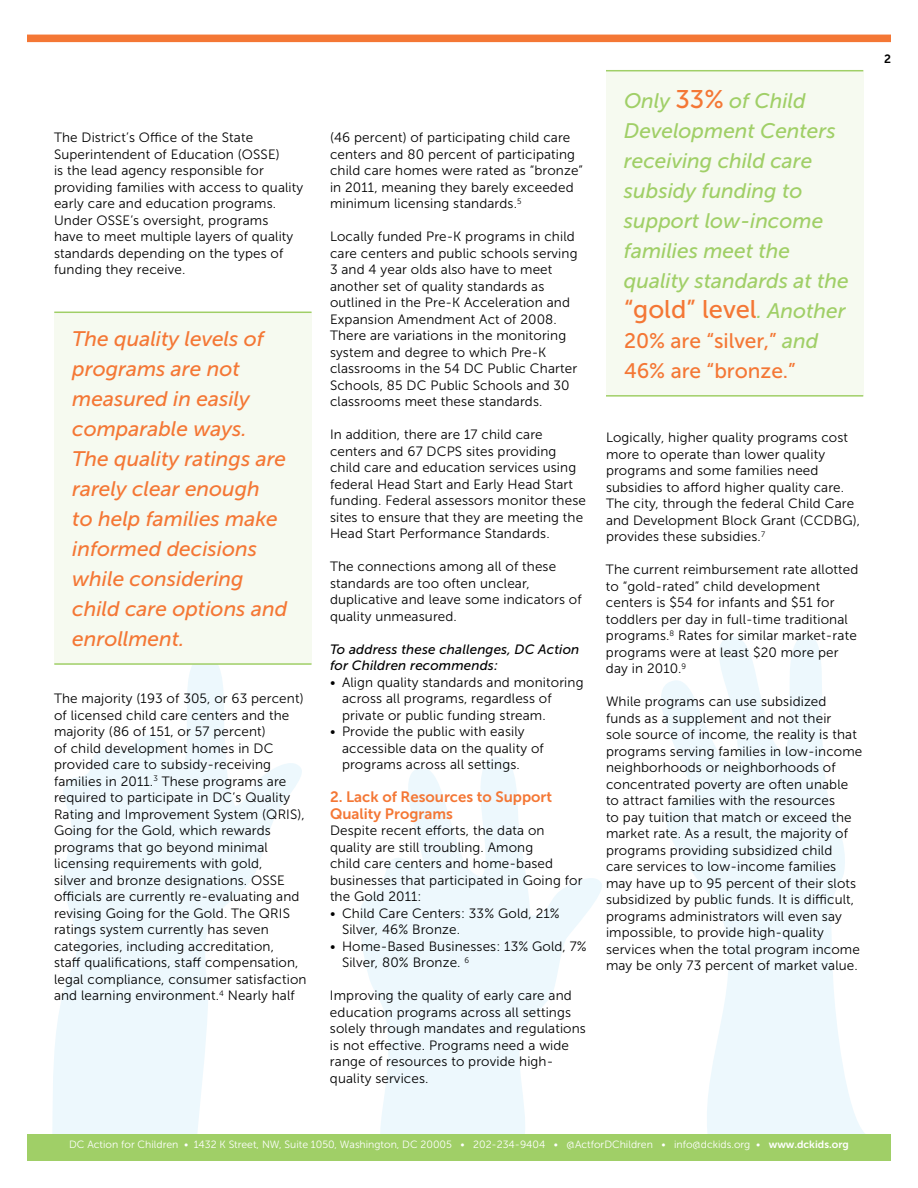
<style>
.page{position:relative;width:918px;height:1188px;background:#fff}
.page>*{position:absolute;margin:0;border:0;box-sizing:border-box;transform-origin:0 0}
.t1{font:25.5px "Museo Sans 500";color:#f47735}
.t2{font:italic 21px/30px "Museo Sans 500";color:#f47735}
.t3{font:italic 21px/30px "Museo Sans 500";color:#a0cf67}
.t4{font:21px/30px "Museo Sans 500";color:#f47735}
.t5{font:15px/16.5px "Museo Sans 700";color:#f47735}
.t6{font:13.5px/16.5px "Museo Sans 300";letter-spacing:.01em;color:#000}
.t7{font:italic 13.5px/16.5px "Museo Sans 500";letter-spacing:.01em;color:#000}
.t8{font:12px "Museo Sans 700";color:#000}
.t9{font:10.5px "Museo Sans 300";color:#fff}
.s1{font-style:normal;font-size:25.5px;color:#f47735}
.s2{font-style:italic;font-size:21px;color:#a0cf67}
.s3{font-style:italic;color:#a0cf67}
.s4{font-family:"Museo Sans 700"}
</style>
<div class="page">
<div style="left:27px;top:1134px;width:864px;height:27px;background:#a0cf67"></div>
<svg style="left:52px;top:636px;width:813px;height:498px"></svg>
<div style="left:27px;top:35px;width:864px;height:7px;background:#f47735"></div>
<div style="left:54px;top:312px;width:258px;height:352px;background:#f6faf0"></div>
<hr style="left:54px;top:312px;width:258px;height:1px;background:#a0cf67">
<hr style="left:54px;top:663px;width:258px;height:2px;background:#a0cf67">
<div style="left:606px;top:71px;width:257px;height:325px;background:#f6faf0"></div>
<hr style="left:606px;top:70px;width:257px;height:1px;background:#a0cf67">
<hr style="left:606px;top:395px;width:257px;height:2px;background:#a0cf67">
<p class="t6" style="left:54px;top:130px;width:251px">The District’s Office of the State Superintendent of Education (OSSE)<br>is the lead agency responsible for providing families with access to quality early care and education programs.<br>Under OSSE’s oversight, programs<br>have to meet multiple layers of quality standards depending on the types of funding they receive.</p>
<h2 class="t2" style="left:72px;top:324px;width:216px">The quality levels of programs are not measured in easily comparable ways.<br>The quality ratings are rarely clear enough<br>to help families make informed decisions while considering child care options and enrollment.</h2>
<p class="t6" style="left:54px;top:691px;width:254px">The majority (193 of 305, or 63 percent) of licensed child care centers and the majority (86 of 151, or 57 percent)<br>of child development homes in DC provided care to subsidy-receiving families in 2011.<sup>3</sup> These programs are required to participate in DC’s Quality Rating and Improvement System (QRIS), Going for the Gold, which rewards programs that go beyond minimal licensing requirements with gold,<br>silver and bronze designations. OSSE officials are currently re-evaluating and revising Going for the Gold. The QRIS ratings system currently has seven categories, including accreditation,<br>staff qualifications, staff compensation, legal compliance, consumer satisfaction and learning environment.<sup>4</sup> Nearly half</p>
<p class="t6" style="left:330px;top:130px;width:255px">(46 percent) of participating child care centers and 80 percent of participating child care homes were rated as “bronze” in 2011, meaning they barely exceeded minimum licensing standards.<sup>5</sup></p>
<p class="t6" style="left:330px;top:229px;width:249px">Locally funded Pre-K programs in child care centers and public schools serving 3 and 4 year olds also have to meet another set of quality standards as outlined in the Pre-K Acceleration and Expansion Amendment Act of 2008.<br>There are variations in the monitoring system and degree to which Pre-K classrooms in the 54 DC Public Charter Schools, 85 DC Public Schools and 30 classrooms meet these standards.</p>
<p class="t6" style="left:330px;top:427px;width:257px">In addition, there are 17 child care centers and 67 DCPS sites providing child care and education services using federal Head Start and Early Head Start funding. Federal assessors monitor these sites to ensure that they are meeting the Head Start Performance Standards.</p>
<p class="t6" style="left:330px;top:559px;width:253px">The connections among all of these standards are too often unclear, duplicative and leave some indicators of quality unmeasured.</p>
<p class="t7" style="left:330px;top:641px;width:251px">To address these challenges, DC Action for Children recommends:</p>
<p class="t6" style="left:342px;top:674px;width:243px;text-indent:-12px">• Align quality standards and monitoring across all programs, regardless of private or public funding stream.</p>
<p class="t6" style="left:342px;top:724px;width:203px;text-indent:-12px">• Provide the public with easily accessible data on the quality of programs across all settings.</p>
<p class="t5" style="left:330px;top:789px;width:224px">2. Lack of Resources to Support<br>Quality Programs</p>
<p class="t6" style="left:330px;top:823px;width:254px">Despite recent efforts, the data on quality are still troubling. Among<br>child care centers and home-based businesses that participated in Going for the Gold 2011:</p>
<p class="t6" style="left:342px;top:905px;width:219px;text-indent:-12px">• Child Care Centers: 33% Gold, 21%<br>Silver, 46% Bronze.</p>
<p class="t6" style="left:342px;top:938px;width:246px;text-indent:-12px">• Home-Based Businesses: 13% Gold, 7%<br>Silver, 80% Bronze. <sup>6</sup></p>
<p class="t6" style="left:330px;top:988px;width:257px">Improving the quality of early care and education programs across all settings solely through mandates and regulations is not effective. Programs need a wide range of resources to provide high&shy;quality services.</p>
<h2 class="t3" style="left:624px;top:86px;width:226px">Only <span class="s1">33%</span> of Child<br>Development Centers receiving child care subsidy funding to support low-income families meet the quality standards at the</h2>
<h1 class="t1" style="left:624px;top:295px;width:224px">“gold” level<span class="s2">. Another</span></h1>
<h2 class="t4" style="left:624px;top:326px;width:196px">20% are “silver,” <span class="s3">and<br></span>46% are “bronze.”</h2>
<p class="t6" style="left:606px;top:430px;width:256px">Logically, higher quality programs cost more to operate than lower quality programs and some families need subsidies to afford higher quality care.<br>The city, through the federal Child Care and Development Block Grant (CCDBG), provides these subsidies.<sup>7</sup></p>
<p class="t6" style="left:606px;top:562px;width:254px">The current reimbursement rate allotted to “gold-rated” child development centers is $54 for infants and $51 for toddlers per day in full-time traditional programs.<sup>8</sup> Rates for similar market-rate programs were at least $20 more per day in 2010.<sup>9</sup></p>
<p class="t6" style="left:606px;top:694px;width:258px">While programs can use subsidized funds as a supplement and not their<br>sole source of income, the reality is that programs serving families in low-income neighborhoods or neighborhoods of concentrated poverty are often unable to attract families with the resources<br>to pay tuition that match or exceed the market rate. As a result, the majority of programs providing subsidized child care services to low-income families may have up to 95 percent of their slots subsidized by public funds. It is difficult, programs administrators will even say impossible, to provide high-quality services when the total program income may be only 73 percent of market value.</p>
<p class="t9" style="left:69px;top:1138px;width:781px">DC Action for Children • 1432 K Street, NW, Suite 1050, Washington, DC 20005 • 202-234-9404 • @ActforDChildren • info@dckids.org • <span class="s4">www.dckids.org</span></p>
<p class="t8" style="left:884px;top:53px;width:8px">2</p>
</div>
